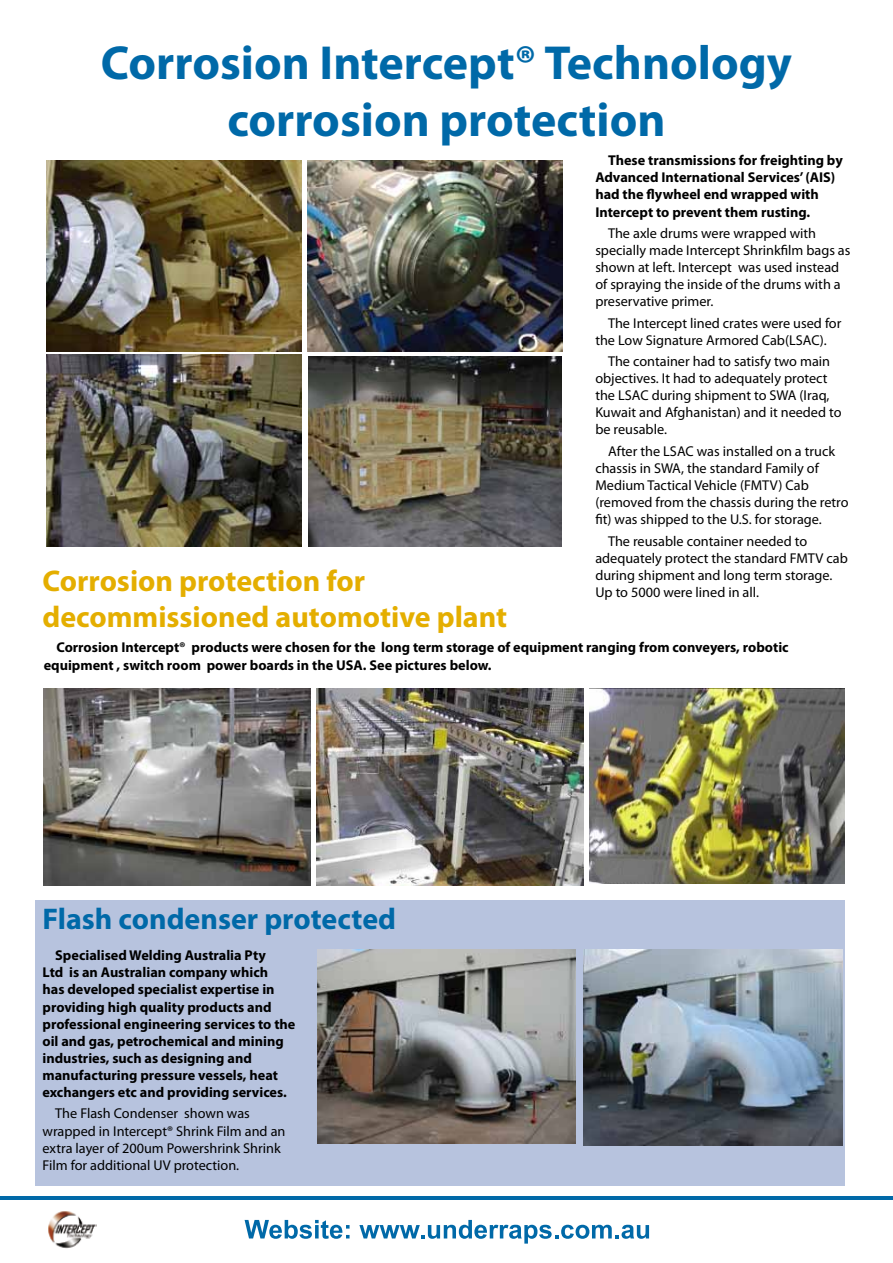
<style>
.page{position:relative;width:893px;height:1263px;background:#fff}
.page>*{position:absolute;margin:0;border:0;box-sizing:border-box;transform-origin:0 0}
.t1{font:700 48px/57.6px "Myriad Pro";color:#0069a8;text-align:center}
.t2{font:700 30px/36px "Myriad Pro";color:#e4ae00}
.t3{font:700 30px "Myriad Pro";color:#0069a8}
.t4{font:14.25px/17.1px "Myriad Pro";color:#000}
.t5{font:700 14.25px/17.1px "Myriad Pro";color:#000}
</style>
<div class="page">
<img style="left:44px;top:689px;width:266px;height:196px">
<div style="left:35px;top:900px;width:810px;height:285px;background:#b7c3de"></div>
<hr style="left:0;top:1196px;width:893px;height:4px;background:#0069a8">
<svg style="left:245px;top:1220px;width:105px;height:19px"></svg>
<svg style="left:359px;top:1220px;width:290px;height:23px"></svg>
<img style="left:48px;top:1211px;width:49px;height:38px">
<img style="left:47px;top:160px;width:255px;height:191px">
<img style="left:307px;top:160px;width:255px;height:191px">
<img style="left:47px;top:355px;width:255px;height:191px">
<img style="left:308px;top:356px;width:253px;height:190px">
<img style="left:317px;top:689px;width:266px;height:196px">
<img style="left:589px;top:689px;width:256px;height:195px">
<img style="left:317px;top:949px;width:259px;height:194px">
<img style="left:583px;top:949px;width:260px;height:196px">
<h1 class="t1" style="left:101px;top:32px;width:693px">Corrosion Intercept® Technology corrosion protection</h1>
<p class="t5" style="left:595px;top:151px;width:249px;text-indent:13px">These transmissions for freighting by Advanced International Services’ (AIS) had the flywheel end wrapped with Intercept to prevent them rusting.</p>
<p class="t4" style="left:595px;top:224px;width:257px;text-indent:13px">The axle drums were wrapped with specially made Intercept Shrinkfilm bags as shown at left. Intercept was used instead of spraying the inside of the drums with a preservative primer.</p>
<p class="t4" style="left:595px;top:314px;width:248px;text-indent:13px">The Intercept lined crates were used for the Low Signature Armored Cab(LSAC).</p>
<p class="t4" style="left:595px;top:352px;width:248px;text-indent:13px">The container had to satisfy two main objectives. It had to adequately protect the LSAC during shipment to SWA (Iraq, Kuwait and Afghanistan) and it needed to be reusable.</p>
<p class="t4" style="left:595px;top:442px;width:255px;text-indent:13px">After the LSAC was installed on a truck chassis in SWA, the standard Family of Medium Tactical Vehicle (FMTV) Cab (removed from the chassis during the retro fit) was shipped to the U.S. for storage.</p>
<p class="t4" style="left:595px;top:532px;width:254px;text-indent:13px">The reusable container needed to adequately protect the standard FMTV cab during shipment and long term storage.<br>Up to 5000 were lined in all.</p>
<h2 class="t2" style="left:43px;top:562px;width:466px">Corrosion protection for decommissioned automotive plant</h2>
<p class="t5" style="left:44px;top:639px;width:746px;text-indent:13px">Corrosion Intercept® products were chosen for the long term storage of equipment ranging from conveyers, robotic equipment , switch room power boards in the USA. See pictures below.</p>
<h2 class="t3" style="left:43px;top:900px;width:355px">Flash condenser protected</h2>
<p class="t5" style="left:43px;top:946px;width:254px;text-indent:13px">Specialised Welding Australia Pty<br>Ltd is an Australian company which<br>has developed specialist expertise in providing high quality products and professional engineering services to the oil and gas, petrochemical and mining industries, such as designing and manufacturing pressure vessels, heat exchangers etc and providing services.</p>
<p class="t4" style="left:43px;top:1105px;width:244px;text-indent:13px">The Flash Condenser shown was wrapped in Intercept® Shrink Film and an extra layer of 200um Powershrink Shrink Film for additional UV protection.</p>
</div>
